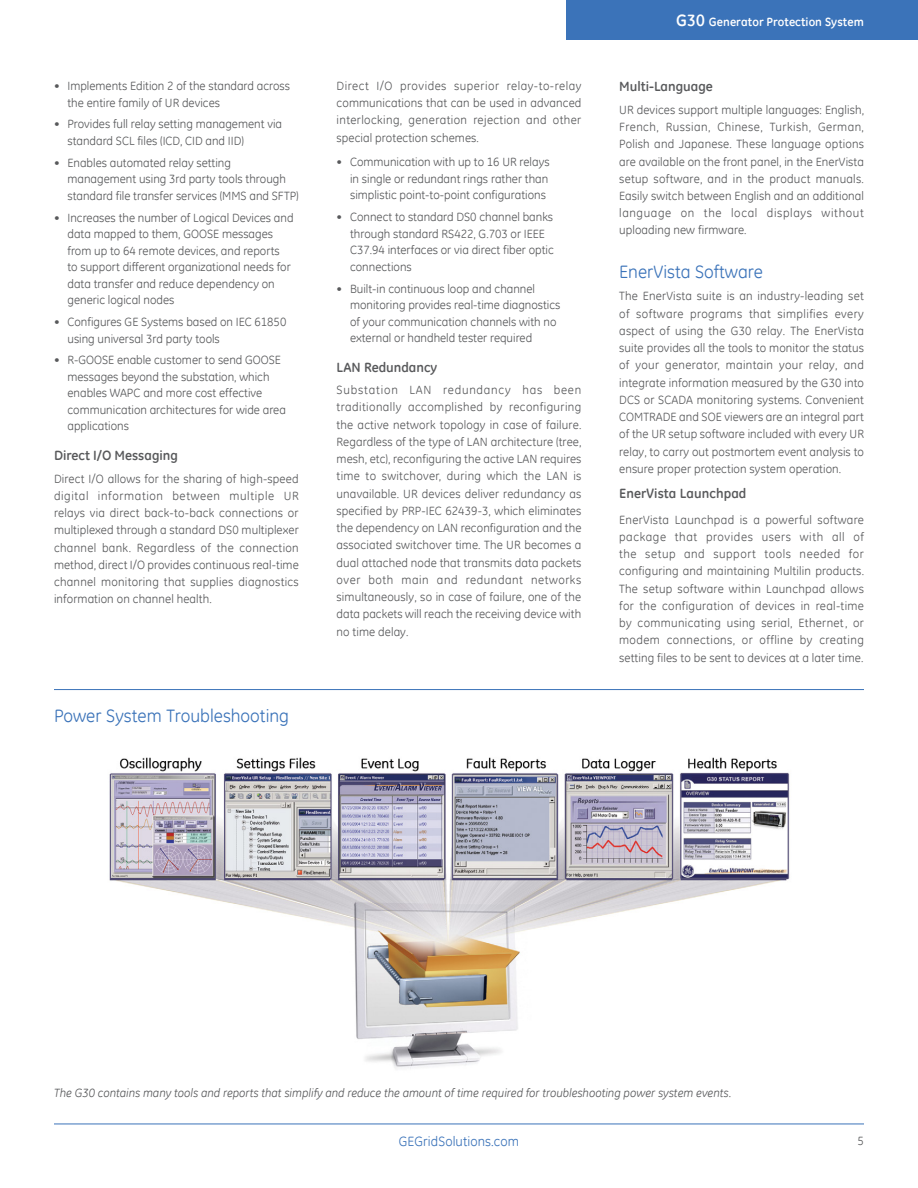
<style>
.page{position:relative;width:918px;height:1188px;background:#fff}
.page>*{position:absolute;margin:0;border:0;box-sizing:border-box;transform-origin:0 0}
.t1{font:18px "GE Inspira";color:#3b73b9}
.t2{font:700 13.5px "GE Inspira";color:#58595b}
.t3{font:13.5px "GE Inspira";letter-spacing:.005em;color:#3b73b9}
.t4{font:12px/17.2px "GE Inspira";color:#58595b}
.t5{font:italic 12px "GE Inspira";color:#58595b}
.t6{font:700 12px "GE Inspira";letter-spacing:.005em;color:#fff}
.s1{font-size:16.5px}
</style>
<div class="page">
<div style="left:566px;top:0;width:352px;height:40px;background:#3b73b9"></div>
<hr style="left:54px;top:1124px;width:810px;height:1px;background:#3b73b9">
<hr style="left:54px;top:689px;width:810px;height:1px;background:#3b73b9">
<img style="left:109px;top:757px;width:681px;height:312px">
<p class="t4" style="left:68px;top:77px;width:224px;line-height:16.5px;text-indent:-14px">• Implements Edition 2 of the standard across the entire family of UR devices</p>
<p class="t4" style="left:68px;top:116px;width:216px;line-height:16.5px;text-indent:-14px">• Provides full relay setting management via standard SCL files (ICD, CID and IID)</p>
<p class="t4" style="left:68px;top:154px;width:233px;line-height:16.5px;text-indent:-14px">• Enables automated relay setting management using 3rd party tools through standard file transfer services (MMS and SFTP)</p>
<p class="t4" style="left:68px;top:209px;width:228px;line-height:16.5px;text-indent:-14px">• Increases the number of Logical Devices and data mapped to them, GOOSE messages from up to 64 remote devices, and reports<br>to support different organizational needs for data transfer and reduce dependency on generic logical nodes</p>
<p class="t4" style="left:68px;top:313px;width:220px;line-height:16.5px;text-indent:-14px">• Configures GE Systems based on IEC 61850 using universal 3rd party tools</p>
<p class="t4" style="left:68px;top:352px;width:220px;line-height:16.5px;text-indent:-14px">• R-GOOSE enable customer to send GOOSE messages beyond the substation, which enables WAPC and more cost effective communication architectures for wide area applications</p>
<p class="t2" style="left:54px;top:447px;width:126px">Direct I/O Messaging</p>
<p class="t4" style="left:54px;top:470px;width:246px;text-align:justify">Direct I/O allows for the sharing of high-speed digital information between multiple UR relays via direct back-to-back connections or multiplexed through a standard DS0 multiplexer channel bank. Regardless of the connection method, direct I/O provides continuous real-time channel monitoring that supplies diagnostics information on channel health.</p>
<h1 class="t1" style="left:54px;top:704px;width:237px">Power System Troubleshooting</h1>
<p class="t4" style="left:337px;top:77px;width:246px;text-align:justify">Direct I/O provides superior relay-to-relay communications that can be used in advanced interlocking, generation rejection and other special protection schemes.</p>
<p class="t4" style="left:350px;top:154px;width:201px;line-height:16.5px;text-align:justify;text-indent:-14px">• Communication with up to 16 UR relays in single or redundant rings rather than simplistic point-to-point configurations</p>
<p class="t4" style="left:350px;top:209px;width:205px;line-height:16.5px;text-indent:-14px">• Connect to standard DS0 channel banks through standard RS422, G.703 or IEEE C37.94 interfaces or via direct fiber optic connections</p>
<p class="t4" style="left:350px;top:280px;width:212px;line-height:16.5px;text-indent:-14px">• Built-in continuous loop and channel monitoring provides real-time diagnostics of your communication channels with no external or handheld tester required</p>
<p class="t2" style="left:337px;top:358px;width:102px">LAN Redundancy</p>
<p class="t4" style="left:337px;top:381px;width:246px;text-align:justify">Substation LAN redundancy has been traditionally accomplished by reconfiguring the active network topology in case of failure.<br>Regardless of the type of LAN architecture (tree, mesh, etc), reconfiguring the active LAN requires time to switchover, during which the LAN is unavailable. UR devices deliver redundancy as specified by PRP-IEC 62439-3, which eliminates the dependency on LAN reconfiguration and the associated switchover time. The UR becomes a dual attached node that transmits data packets over both main and redundant networks simultaneously, so in case of failure, one of the data packets will reach the receiving device with no time delay.</p>
<p class="t6" style="left:676px;top:15px;width:189px"><span class="s1">G30</span> Generator Protection System</p>
<p class="t2" style="left:619px;top:78px;width:95px">Multi-Language</p>
<p class="t4" style="left:619px;top:101px;width:246px;text-align:justify">UR devices support multiple languages: English, French, Russian, Chinese, Turkish, German, Polish and Japanese. These language options are available on the front panel, in the EnerVista setup software, and in the product manuals.<br>Easily switch between English and an additional language on the local displays without uploading new firmware.</p>
<h1 class="t1" style="left:619px;top:260px;width:145px">EnerVista Software</h1>
<p class="t4" style="left:619px;top:287px;width:246px;text-align:justify">The EnerVista suite is an industry-leading set of software programs that simplifies every aspect of using the G30 relay. The EnerVista suite provides all the tools to monitor the status of your generator, maintain your relay, and integrate information measured by the G30 into DCS or SCADA monitoring systems. Convenient COMTRADE and SOE viewers are an integral part of the UR setup software included with every UR relay, to carry out postmortem event analysis to ensure proper protection system operation.</p>
<p class="t2" style="left:619px;top:485px;width:129px">EnerVista Launchpad</p>
<p class="t4" style="left:619px;top:511px;width:246px;text-align:justify">EnerVista Launchpad is a powerful software package that provides users with all of the setup and support tools needed for configuring and maintaining Multilin products.<br>The setup software within Launchpad allows for the configuration of devices in real-time by communicating using serial, Ethernet, or modem connections, or offline by creating setting files to be sent to devices at a later time.</p>
<p class="t5" style="left:54px;top:1085px;width:679px">The G30 contains many tools and reports that simplify and reduce the amount of time required for troubleshooting power system events.</p>
<p class="t3" style="left:399px;top:1132px;width:122px">GEGridSolutions.com</p>
<p class="t4" style="left:858px;top:1131px;width:8px">5</p>
</div>
